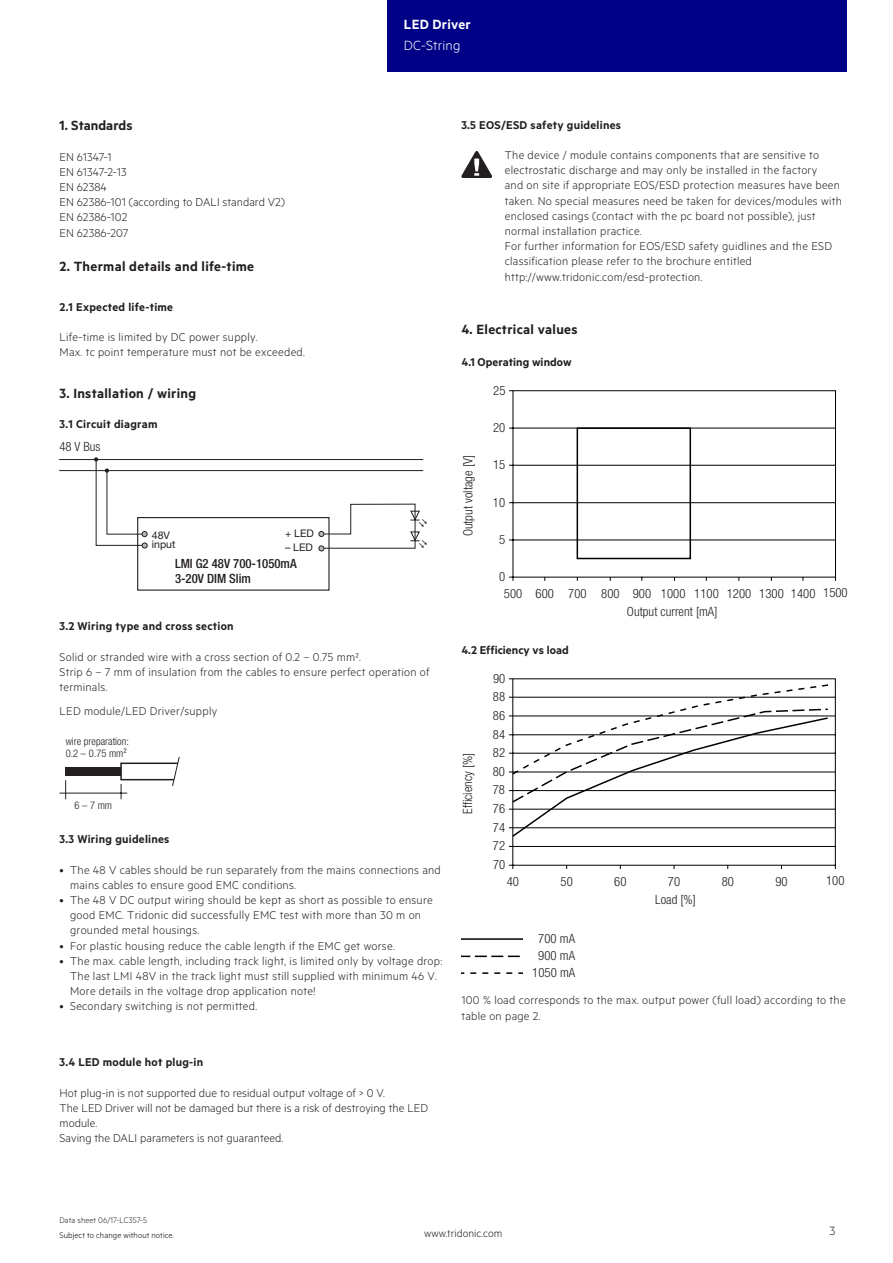
<style>
.page{position:relative;width:893px;height:1263px;background:#fff}
.page>*{position:absolute;margin:0;border:0;box-sizing:border-box;transform-origin:0 0}
.t1{font:15px "Tridonic Metric Print Semi";letter-spacing:.02em;color:#231f20}
.t2{font:15px "Tridonic Metric Print Semi";letter-spacing:.015em;color:#fff}
.t3{font:15px "Tridonic Metric Print Light";letter-spacing:.015em;color:#fff}
.t4{font:13.5px "Tridonic Metric Print Light";color:#231f20}
.t5{font:12.75px/15.1px "Tridonic Metric Print Light";letter-spacing:.02em;color:#231f20}
.t6{font:12.75px "Tridonic Metric Print Semi";letter-spacing:.02em;color:#231f20}
.t7{font:300 condensed 12.75px/18.8px "Helvetica Neue LTW1 G";letter-spacing:.005em;color:#231f20}
.t8{font:500 condensed 12.75px/15.3px "Helvetica Neue LTW1 G";color:#231f20}
.t9{font:12px "Tridonic Metric Print Light";letter-spacing:.005em;color:#231f20}
.t10{font:300 condensed 10.5px/12.6px "Helvetica Neue LTW1 G";letter-spacing:.005em;color:#231f20}
.t11{font:10.5px/9.6px "Helvetica Neue LTW1 G";color:#231f20}
.t12{font:9px "Tridonic Metric Print Light";letter-spacing:.01em;color:#000}
.t13{font:9px "Tridonic Metric Print Light";letter-spacing:.005em;color:#231f20}
</style>
<div class="page">
<div style="left:387px;top:0;width:459px;height:72px;background:#000087"></div>
<div style="left:137px;top:517px;width:193px;height:74px;border:1px solid #231f20"></div>
<hr style="left:60px;top:459px;width:363px;height:1px;background:#231f20">
<svg style="left:94px;top:457px;width:53px;height:91px"></svg>
<hr style="left:60px;top:470px;width:363px;height:1px;background:#231f20">
<div style="left:66px;top:767px;width:55px;height:9px;background:#231f20"></div>
<svg style="left:65px;top:780px;width:1px;height:19px"></svg>
<hr style="left:60px;top:793px;width:67px;height:1px;background:#231f20">
<svg style="left:120px;top:757px;width:60px;height:42px"></svg>
<svg style="left:509px;top:390px;width:327px;height:191px"></svg>
<div style="left:577px;top:427px;width:114px;height:132px;border:2px solid #000"></div>
<svg style="left:508px;top:678px;width:328px;height:191px"></svg>
<svg style="left:509px;top:678px;width:327px;height:160px"></svg>
<hr style="left:461px;top:938px;width:62px;height:2px;background:#000001">
<svg style="left:461px;top:972px;width:62px;height:2px"></svg>
<svg style="left:461px;top:955px;width:59px;height:2px"></svg>
<svg style="left:461px;top:151px;width:31px;height:27px"></svg>
<svg style="left:319px;top:503px;width:101px;height:52px"></svg>
<p class="t1" style="left:60px;top:117px;width:74px">1. Standards</p>
<p class="t5" style="left:60px;top:149px;width:227px">EN 61347-1<br>EN 61347-2-13<br>EN 62384<br>EN 62386-101 (according to DALI standard V2)<br>EN 62386-102<br>EN 62386-207</p>
<p class="t1" style="left:60px;top:257px;width:196px">2. Thermal details and life-time</p>
<p class="t6" style="left:60px;top:300px;width:115px">2.1 Expected life-time</p>
<p class="t5" style="left:60px;top:329px;width:247px">Life-time is limited by DC power supply.<br>Max. tc point temperature must not be exceeded.</p>
<p class="t1" style="left:60px;top:384px;width:138px">3. Installation / wiring</p>
<p class="t6" style="left:60px;top:417px;width:100px">3.1 Circuit diagram</p>
<p class="t7" style="left:59px;top:437px;width:43px">48 V Bus</p>
<p class="t11" style="left:152px;top:530px;width:25px">48V input</p>
<p class="t11" style="left:285px;top:529px;width:30px">+ LED</p>
<p class="t11" style="left:285px;top:543px;width:29px">– LED</p>
<p class="t8" style="left:175px;top:556px;width:123px">LMI G2 48V 700-1050mA<br>3-20V DIM Slim</p>
<p class="t2" style="left:404px;top:15px;width:68px">LED Driver</p>
<p class="t3" style="left:404px;top:37px;width:58px">DC-String</p>
<p class="t6" style="left:461px;top:117px;width:161px">3.5 EOS/ESD safety guidelines</p>
<p class="t5" style="left:505px;top:147px;width:339px">The device / module contains components that are sensitive to electrostatic discharge and may only be installed in the factory<br>and on site if appropriate EOS/ESD protection measures have been taken. No special measures need be taken for devices/modules with enclosed casings (contact with the pc board not possible), just normal installation practice.<br>For further information for EOS/ESD safety guidlines and the ESD classification please refer to the brochure entitled http://www.tridonic.com/esd-protection.</p>
<p class="t1" style="left:461px;top:321px;width:118px">4. Electrical values</p>
<p class="t6" style="left:461px;top:354px;width:112px">4.1 Operating window</p>
<p class="t7" style="left:459px;top:536px;width:83px;rotate:-90deg">Output voltage [V]</p>
<p class="t7" style="left:493px;top:381px;width:14px">25</p>
<p class="t7" style="left:493px;top:418px;width:14px">20</p>
<p class="t7" style="left:493px;top:455px;width:14px">15</p>
<p class="t7" style="left:493px;top:493px;width:14px">10</p>
<p class="t7" style="left:499px;top:530px;width:8px">5</p>
<p class="t7" style="left:499px;top:567px;width:8px">0</p>
<p class="t7" style="left:504px;top:584px;width:345px">500 600 700 800 900 1000 1100 1200 1300 1400 1500</p>
<p class="t7" style="left:627px;top:602px;width:92px">Output current [mA]</p>
<p class="t6" style="left:60px;top:619px;width:176px">3.2 Wiring type and cross section</p>
<p class="t5" style="left:60px;top:649px;width:371px">Solid or stranded wire with a cross section of 0.2 – 0.75 mm².<br>Strip 6 – 7 mm of insulation from the cables to ensure perfect operation of terminals.</p>
<p class="t5" style="left:60px;top:703px;width:159px">LED module/LED Driver/supply</p>
<p class="t10" style="left:66px;top:735px;width:65px">wire preparation:<br>0.2 – 0.75 mm²</p>
<p class="t10" style="left:75px;top:799px;width:39px">6 – 7 mm</p>
<p class="t6" style="left:60px;top:831px;width:111px">3.3 Wiring guidelines</p>
<p class="t5" style="left:70px;top:861px;width:372px;text-indent:-11px">• The 48 V cables should be run separately from the mains connections and mains cables to ensure good EMC conditions.</p>
<p class="t5" style="left:70px;top:892px;width:364px;text-indent:-11px">• The 48 V DC output wiring should be kept as short as possible to ensure good EMC. Tridonic did successfully EMC test with more than 30 m on grounded metal housings.</p>
<p class="t5" style="left:60px;top:938px;width:337px">• For plastic housing reduce the cable length if the EMC get worse.</p>
<p class="t5" style="left:70px;top:953px;width:374px;text-indent:-11px">• The max. cable length, including track light, is limited only by voltage drop:<br>The last LMI 48V in the track light must still supplied with minimum 46 V.<br>More details in the voltage drop application note!</p>
<p class="t5" style="left:60px;top:998px;width:199px">• Secondary switching is not permitted.</p>
<p class="t6" style="left:60px;top:1055px;width:145px">3.4 LED module hot plug-in</p>
<p class="t5" style="left:60px;top:1085px;width:370px">Hot plug-in is not supported due to residual output voltage of &gt; 0 V.<br>The LED Driver will not be damaged but there is a risk of destroying the LED module.<br>Saving the DALI parameters is not guaranteed.</p>
<p class="t6" style="left:461px;top:642px;width:109px">4.2 Efficiency vs load</p>
<p class="t7" style="left:493px;top:669px;width:14px">90</p>
<p class="t7" style="left:493px;top:687px;width:14px">88<br>86</p>
<p class="t7" style="left:458px;top:814px;width:63px;rotate:-90deg">E ciency [%]</p>
<p class="t7" style="left:493px;top:725px;width:14px">84</p>
<p class="t7" style="left:493px;top:743px;width:14px">82</p>
<p class="t7" style="left:493px;top:762px;width:14px">80</p>
<p class="t7" style="left:493px;top:781px;width:14px">78</p>
<p class="t7" style="left:493px;top:799px;width:14px">76</p>
<p class="t7" style="left:493px;top:818px;width:14px">74</p>
<p class="t7" style="left:493px;top:836px;width:14px">72</p>
<p class="t7" style="left:493px;top:855px;width:14px">70</p>
<p class="t7" style="left:507px;top:872px;width:14px">40</p>
<p class="t7" style="left:561px;top:872px;width:14px">50</p>
<p class="t7" style="left:614px;top:872px;width:14px">60</p>
<p class="t7" style="left:668px;top:872px;width:14px">70</p>
<p class="t7" style="left:722px;top:872px;width:14px">80</p>
<p class="t7" style="left:775px;top:872px;width:14px">90</p>
<p class="t7" style="left:826px;top:871px;width:20px">100</p>
<p class="t7" style="left:538px;top:929px;width:38px">700 mA</p>
<p class="t7" style="left:532px;top:963px;width:44px">1050 mA</p>
<p class="t7" style="left:538px;top:946px;width:38px">900 mA</p>
<p class="t7" style="left:655px;top:890px;width:42px">Load [%]</p>
<p class="t5" style="left:461px;top:992px;width:386px">100 % load corresponds to the max. output power (full load) according to the table on page 2.</p>
<p class="t13" style="left:60px;top:1215px;width:89px">Data sheet 06/17-LC357-5</p>
<p class="t12" style="left:60px;top:1229px;width:116px">Subject to change without notice.</p>
<p class="t9" style="left:424px;top:1227px;width:80px">www.tridonic.com</p>
<p class="t4" style="left:829px;top:1223px;width:7px">3</p>
</div>
